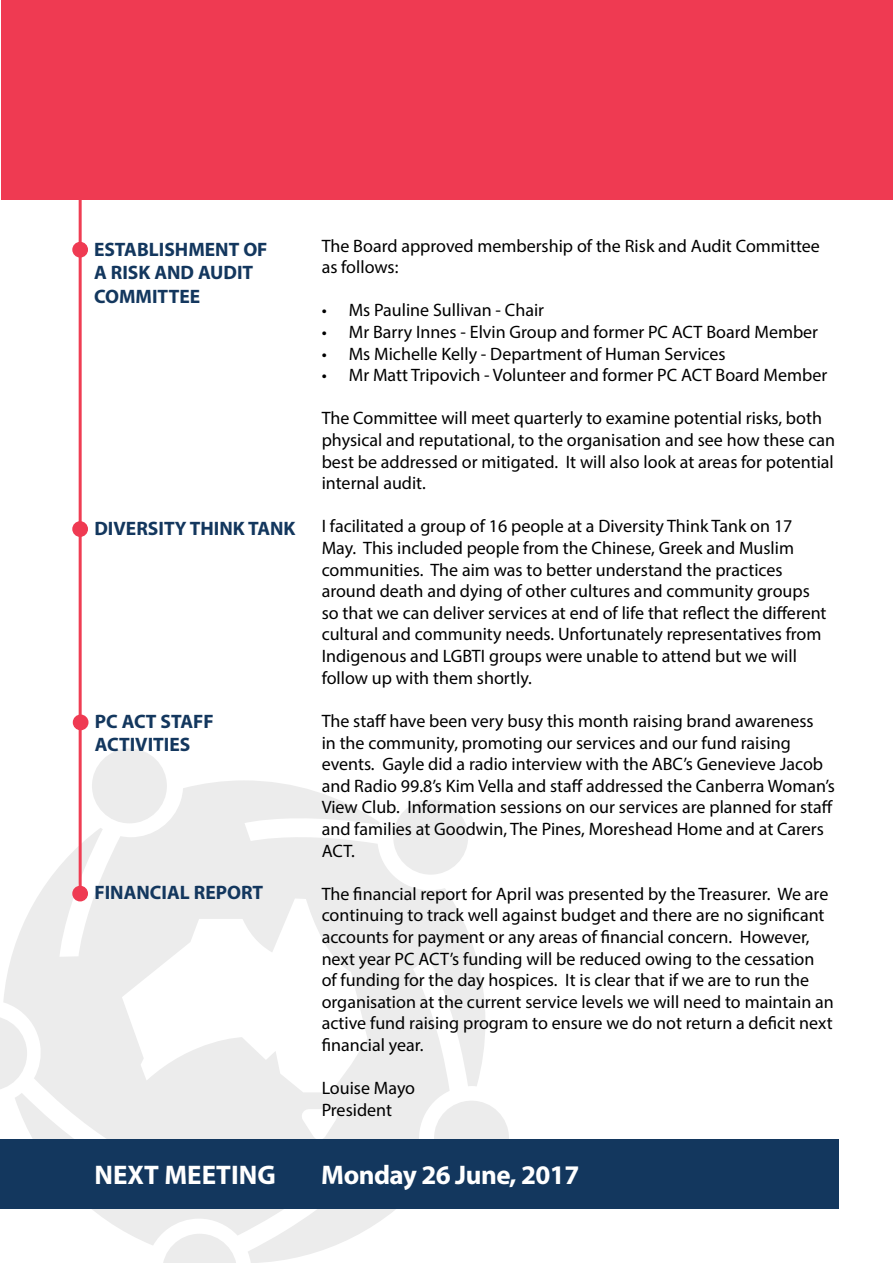
<style>
.page{position:relative;width:893px;height:1263px;background:#fff}
.page>*{position:absolute;margin:0;border:0;box-sizing:border-box;transform-origin:0 0}
.t1{font:700 27px "Myriad Pro";letter-spacing:-.02em;color:#fff}
.t2{font:700 27px "Myriad Pro";color:#fff}
.t3{font:700 19.5px/23.4px "Myriad Pro";color:#13375e}
.t4{font:18px/21.6px "Myriad Pro";color:#000}
</style>
<div class="page">
<div style="left:434px;top:1101px;width:75px;height:74px;background:#ececec;border-radius:50%"></div>
<svg style="left:0;top:1018px;width:3px;height:71px"></svg>
<div style="left:92px;top:748px;width:75px;height:75px;background:#ececec;border-radius:50%"></div>
<svg style="left:3px;top:780px;width:482px;height:483px;fill:#ececec"></svg>
<svg style="left:122px;top:898px;width:245px;height:194px"></svg>
<svg style="left:289px;top:1097px;width:67px;height:43px"></svg>
<hr style="left:79px;top:193px;width:3px;height:700px;background:#ef3d53">
<div style="left:73px;top:243px;width:14px;height:14px;background:#ef3a52;border-radius:50%"></div>
<div style="left:72px;top:242px;width:16px;height:16px;border:2px solid #ef3a52;border-radius:50%"></div>
<div style="left:73px;top:522px;width:14px;height:14px;background:#ef3a52;border-radius:50%"></div>
<div style="left:72px;top:521px;width:16px;height:16px;border:2px solid #ef3a52;border-radius:50%"></div>
<div style="left:2px;top:0;width:891px;height:199px;background:#ef3a52"></div>
<div style="left:0;top:1140px;width:839px;height:69px;background:#13375e"></div>
<div style="left:74px;top:715px;width:14px;height:14px;background:#ef3a52;border-radius:50%"></div>
<div style="left:73px;top:714px;width:15px;height:16px;border:2px solid #ef3a52;border-radius:50%"></div>
<div style="left:73px;top:886px;width:14px;height:15px;background:#ef3a52;border-radius:50%"></div>
<div style="left:72px;top:886px;width:16px;height:15px;border:2px solid #ef3a52;border-radius:50%"></div>
<p class="t3" style="left:94px;top:237px;width:175px">ESTABLISHMENT OF<br>A RISK AND AUDIT<br>COMMITTEE</p>
<p class="t3" style="left:94px;top:516px;width:203px">DIVERSITY THINK TANK</p>
<p class="t3" style="left:95px;top:709px;width:120px">PC ACT STAFF<br>ACTIVITIES</p>
<p class="t3" style="left:94px;top:880px;width:170px">FINANCIAL REPORT</p>
<p class="t4" style="left:322px;top:234px;width:500px">The Board approved membership of the Risk and Audit Committee as follows:</p>
<p class="t4" style="left:322px;top:299px;width:224px">• Ms Pauline Sullivan - Chair</p>
<p class="t4" style="left:322px;top:321px;width:498px">• Mr Barry Innes - Elvin Group and former PC ACT Board Member</p>
<p class="t4" style="left:322px;top:342px;width:406px">• Ms Michelle Kelly - Department of Human Services</p>
<p class="t4" style="left:322px;top:364px;width:507px">• Mr Matt Tripovich - Volunteer and former PC ACT Board Member</p>
<p class="t4" style="left:322px;top:407px;width:515px">The Committee will meet quarterly to examine potential risks, both physical and reputational, to the organisation and see how these can best be addressed or mitigated. It will also look at areas for potential internal audit.</p>
<p class="t4" style="left:322px;top:515px;width:506px">I facilitated a group of 16 people at a Diversity Think Tank on 17<br>May. This included people from the Chinese, Greek and Muslim communities. The aim was to better understand the practices around death and dying of other cultures and community groups so that we can deliver services at end of life that reflect the different cultural and community needs. Unfortunately representatives from Indigenous and LGBTI groups were unable to attend but we will follow up with them shortly.</p>
<p class="t4" style="left:322px;top:710px;width:515px">The staff have been very busy this month raising brand awareness<br>in the community, promoting our services and our fund raising events. Gayle did a radio interview with the ABC’s Genevieve Jacob and Radio 99.8’s Kim Vella and staff addressed the Canberra Woman’s View Club. Information sessions on our services are planned for staff and families at Goodwin, The Pines, Moreshead Home and at Carers ACT.</p>
<p class="t4" style="left:322px;top:882px;width:514px">The financial report for April was presented by the Treasurer. We are continuing to track well against budget and there are no significant accounts for payment or any areas of financial concern. However, next year PC ACT’s funding will be reduced owing to the cessation of funding for the day hospices. It is clear that if we are to run the organisation at the current service levels we will need to maintain an active fund raising program to ensure we do not return a deficit next financial year.</p>
<p class="t4" style="left:322px;top:1077px;width:95px">Louise Mayo<br>President</p>
<h1 class="t2" style="left:94px;top:1157px;width:183px">NEXT MEETING</h1>
<h1 class="t1" style="left:321px;top:1157px;width:259px">Monday 26 June, 2017</h1>
</div>
